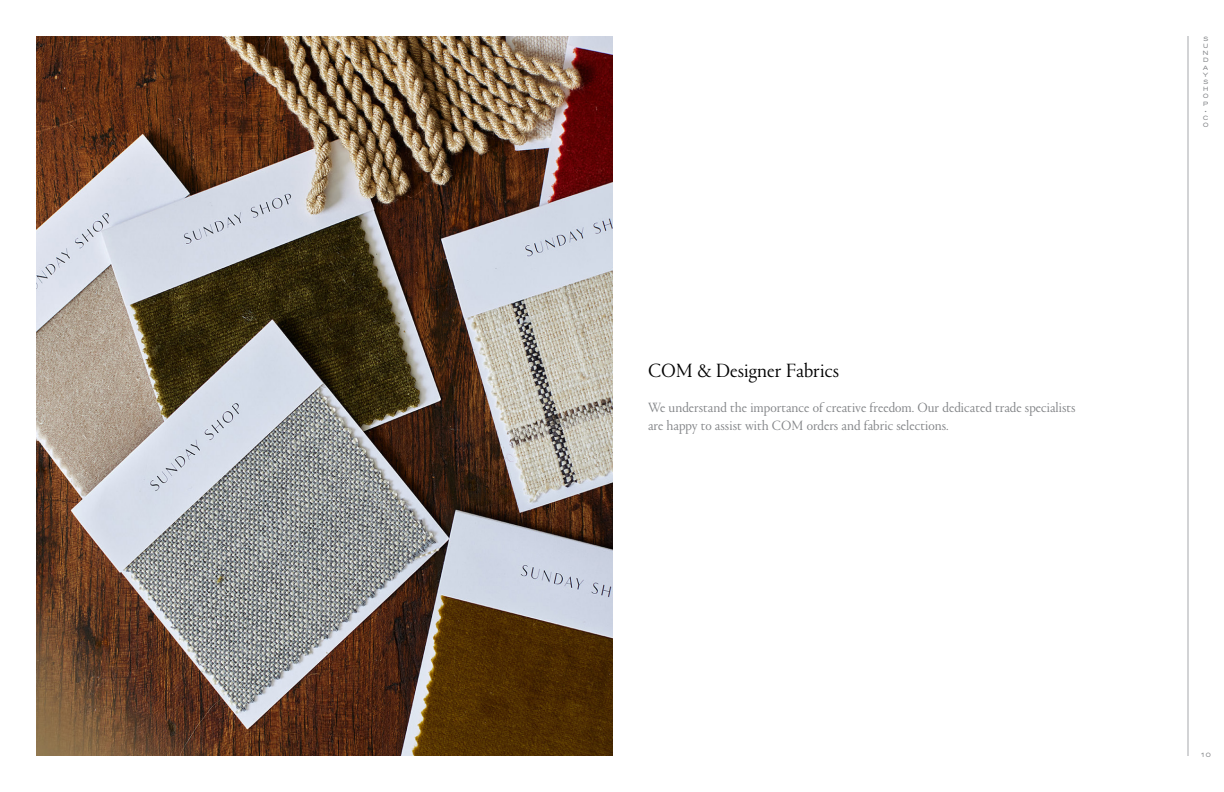
<style>
.page{position:relative;width:1224px;height:792px;background:#fff}
.page>*{position:absolute;margin:0;border:0;box-sizing:border-box;transform-origin:0 0}
.t1{font:300 20px "Portrait";color:#000}
.t2{font:300 14px/18px "Portrait";color:#808285}
.t3{font:6px/7.2px "Trio Grotesk";color:#808285;text-align:center}
</style>
<div class="page">
<hr style="left:1188px;top:36px;width:1px;height:720px;background:#a7a9ac">
<img style="left:37px;top:36px;width:576px;height:720px">
<h1 class="t1" style="left:648px;top:357px;width:193px">COM &amp; Designer Fabrics</h1>
<p class="t2" style="left:648px;top:398px;width:429px">We understand the importance of creative freedom. Our dedicated trade specialists are happy to assist with COM orders and fabric selections.</p>
<p class="t3" style="left:1203px;top:35px;width:8px">S<br>U<br>N<br>D<br>A<br>Y<br>S<br>H<br>O<br>P •<br>C<br>O</p>
<p class="t3" style="left:1201px;top:751px;width:12px">10</p>
</div>
